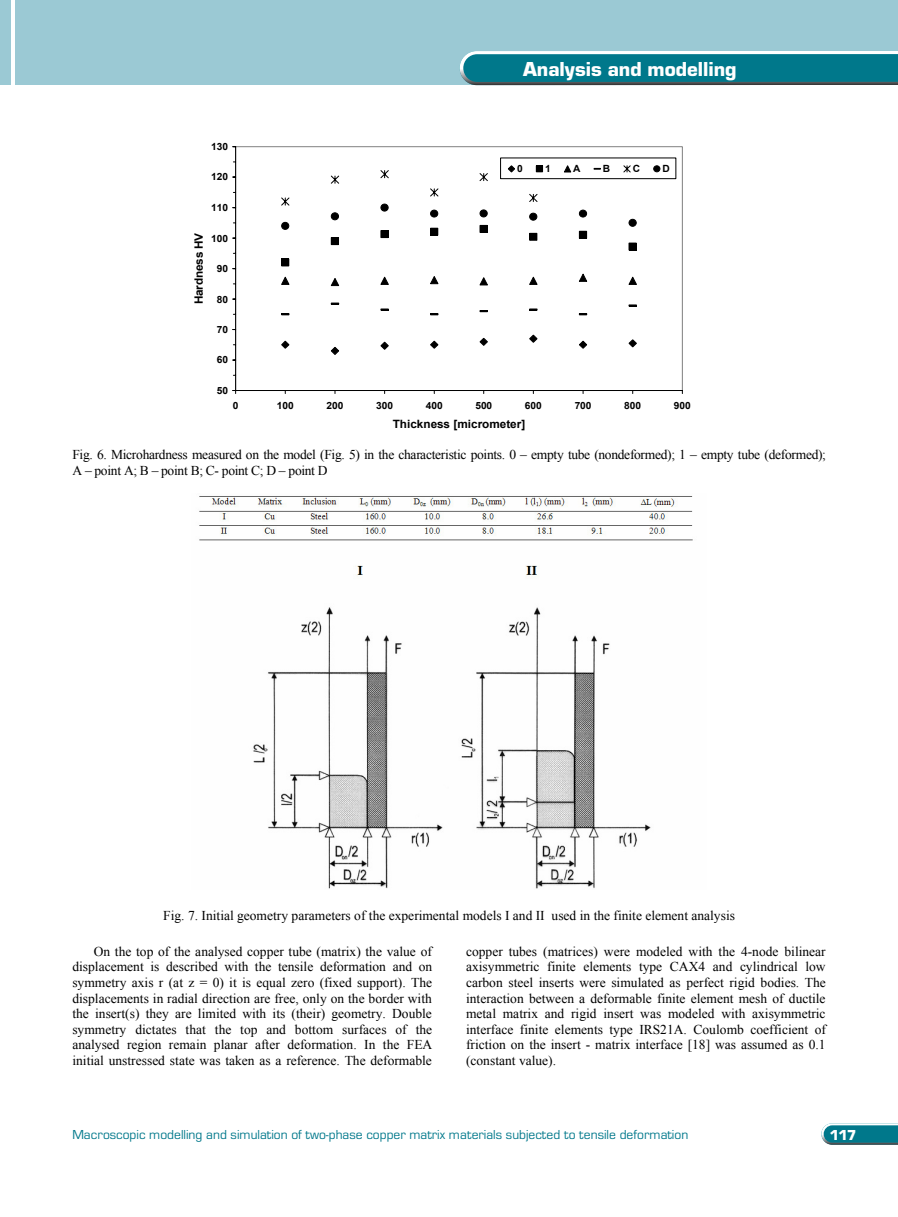
<style>
.page{position:relative;width:898px;height:1217px;background:#fff}
.page>*{position:absolute;margin:0;border:0;box-sizing:border-box;transform-origin:0 0}
.t1{font:21px "Eurostile TEE Blac";color:#fff}
.t2{font:15px "Eurostile TEE Blac";color:#fff}
.t3{font:13.5px/15.5px "Times New Roman";color:#000;text-align:justify}
.t4{font:13.5px/15.6px "Times New Roman";letter-spacing:-.02em;color:#000}
.t5{font:13.5px "Eurostile TEE";color:#00788b}
.t6{font:700 11.4px "Arial";letter-spacing:-.005em;color:#000}
.t7{font:700 9.9px "Arial";letter-spacing:-.005em;color:#000}
</style>
<div class="page">
<div style="left:0;top:0;width:11px;height:85px;background:#9bc9d4"></div>
<svg style="left:821px;top:1123px;width:76px;height:21px;background:#2a8998"></svg>
<div style="left:15px;top:0;width:882px;height:85px;background:#9bc9d4"></div>
<svg style="left:460px;top:51px;width:437px;height:34px;background:#208190"></svg>
<hr style="left:235px;top:147px;width:1px;height:243px;background:#000">
<hr style="left:235px;top:390px;width:447px;height:1px;background:#000">
<svg style="left:281px;top:340px;width:9px;height:9px"></svg>
<svg style="left:331px;top:347px;width:8px;height:8px"></svg>
<svg style="left:380px;top:341px;width:9px;height:9px"></svg>
<svg style="left:430px;top:340px;width:9px;height:9px"></svg>
<svg style="left:479px;top:337px;width:9px;height:9px"></svg>
<svg style="left:529px;top:334px;width:9px;height:9px"></svg>
<svg style="left:579px;top:340px;width:8px;height:9px"></svg>
<svg style="left:628px;top:339px;width:9px;height:9px"></svg>
<div style="left:281px;top:259px;width:8px;height:7px;background:#000"></div>
<div style="left:281px;top:258px;width:8px;height:8px;border:1px solid #000"></div>
<div style="left:331px;top:237px;width:7px;height:7px;background:#000"></div>
<div style="left:331px;top:237px;width:8px;height:8px;border:1px solid #000"></div>
<div style="left:381px;top:230px;width:7px;height:7px;background:#000"></div>
<div style="left:380px;top:230px;width:8px;height:8px;border:1px solid #000"></div>
<div style="left:430px;top:228px;width:7px;height:7px;background:#000"></div>
<div style="left:430px;top:228px;width:8px;height:7px;border:1px solid #000"></div>
<div style="left:480px;top:225px;width:7px;height:7px;background:#000"></div>
<div style="left:479px;top:225px;width:8px;height:8px;border:1px solid #000"></div>
<div style="left:529px;top:233px;width:7px;height:7px;background:#000"></div>
<div style="left:529px;top:233px;width:8px;height:7px;border:1px solid #000"></div>
<div style="left:579px;top:231px;width:7px;height:7px;background:#000"></div>
<div style="left:628px;top:243px;width:8px;height:7px;background:#000"></div>
<div style="left:628px;top:243px;width:8px;height:7px;border:1px solid #000"></div>
<svg style="left:281px;top:276px;width:9px;height:9px"></svg>
<svg style="left:330px;top:278px;width:10px;height:8px"></svg>
<svg style="left:380px;top:276px;width:9px;height:9px"></svg>
<svg style="left:430px;top:276px;width:9px;height:8px"></svg>
<svg style="left:479px;top:277px;width:9px;height:8px"></svg>
<svg style="left:529px;top:276px;width:9px;height:9px"></svg>
<svg style="left:579px;top:273px;width:8px;height:9px"></svg>
<svg style="left:628px;top:276px;width:9px;height:9px"></svg>
<svg style="left:281px;top:313px;width:8px;height:2px"></svg>
<svg style="left:331px;top:302px;width:8px;height:2px"></svg>
<svg style="left:380px;top:308px;width:8px;height:2px"></svg>
<svg style="left:430px;top:313px;width:8px;height:2px"></svg>
<svg style="left:479px;top:310px;width:8px;height:2px"></svg>
<svg style="left:529px;top:308px;width:8px;height:2px"></svg>
<svg style="left:579px;top:313px;width:7px;height:2px"></svg>
<svg style="left:628px;top:304px;width:8px;height:2px"></svg>
<div style="left:281px;top:222px;width:8px;height:7px;background:#000;border-radius:50%"></div>
<div style="left:281px;top:222px;width:8px;height:8px;border:1px solid #000;border-radius:50%"></div>
<div style="left:331px;top:213px;width:7px;height:7px;background:#000;border-radius:50%"></div>
<div style="left:331px;top:212px;width:8px;height:8px;border:1px solid #000;border-radius:50%"></div>
<div style="left:381px;top:204px;width:7px;height:7px;background:#000;border-radius:50%"></div>
<div style="left:380px;top:204px;width:8px;height:7px;border:1px solid #000;border-radius:50%"></div>
<div style="left:430px;top:210px;width:7px;height:7px;background:#000;border-radius:50%"></div>
<div style="left:430px;top:210px;width:8px;height:7px;border:1px solid #000;border-radius:50%"></div>
<div style="left:480px;top:210px;width:7px;height:7px;background:#000;border-radius:50%"></div>
<div style="left:479px;top:209px;width:8px;height:8px;border:1px solid #000;border-radius:50%"></div>
<div style="left:529px;top:213px;width:7px;height:7px;background:#000;border-radius:50%"></div>
<div style="left:529px;top:213px;width:8px;height:7px;border:1px solid #000;border-radius:50%"></div>
<div style="left:579px;top:210px;width:7px;height:7px;background:#000;border-radius:50%"></div>
<div style="left:579px;top:210px;width:7px;height:7px;border:1px solid #000;border-radius:50%"></div>
<div style="left:628px;top:219px;width:8px;height:7px;background:#000;border-radius:50%"></div>
<div style="left:628px;top:219px;width:8px;height:7px;border:1px solid #000;border-radius:50%"></div>
<div style="left:500px;top:158px;width:175px;height:21px;border:1px solid #000"></div>
<svg style="left:281px;top:165px;width:261px;height:41px"></svg>
<div style="left:535px;top:165px;width:7px;height:7px;border:1px solid #000"></div>
<svg style="left:564px;top:165px;width:7px;height:8px"></svg>
<svg style="left:623px;top:165px;width:8px;height:8px"></svg>
<svg style="left:653px;top:166px;width:6px;height:6px"></svg>
<div style="left:653px;top:165px;width:7px;height:7px;border:1px solid #000;border-radius:50%"></div>
<img style="left:199px;top:496px;width:494px;height:392px">
<h1 class="t1" style="left:523px;top:57px;width:215px">Analysis and modelling</h1>
<p class="t7" style="left:211px;top:140px;width:18px">130</p>
<p class="t7" style="left:211px;top:170px;width:18px">120</p>
<p class="t7" style="left:517px;top:162px;width:7px">0</p>
<p class="t7" style="left:545px;top:162px;width:7px">1</p>
<p class="t7" style="left:573px;top:162px;width:9px">A</p>
<p class="t7" style="left:602px;top:162px;width:9px">B</p>
<p class="t7" style="left:632px;top:162px;width:9px">C</p>
<p class="t7" style="left:662px;top:162px;width:9px">D</p>
<p class="t6" style="left:191px;top:304px;width:73px;rotate:-90deg">Hardness HV</p>
<p class="t7" style="left:211px;top:201px;width:18px">110</p>
<p class="t7" style="left:211px;top:231px;width:18px">100</p>
<p class="t7" style="left:217px;top:262px;width:13px">90</p>
<p class="t7" style="left:217px;top:292px;width:13px">80</p>
<p class="t7" style="left:217px;top:323px;width:13px">70</p>
<p class="t7" style="left:217px;top:353px;width:13px">60</p>
<p class="t7" style="left:217px;top:384px;width:13px">50</p>
<p class="t7" style="left:233px;top:398px;width:7px">0</p>
<p class="t7" style="left:277px;top:398px;width:18px">100</p>
<p class="t7" style="left:326px;top:398px;width:18px">200</p>
<p class="t7" style="left:376px;top:398px;width:18px">300</p>
<p class="t7" style="left:425px;top:398px;width:18px">400</p>
<p class="t7" style="left:475px;top:398px;width:18px">500</p>
<p class="t7" style="left:524px;top:398px;width:18px">600</p>
<p class="t7" style="left:574px;top:398px;width:18px">700</p>
<p class="t7" style="left:624px;top:398px;width:18px">800</p>
<p class="t7" style="left:673px;top:398px;width:18px">900</p>
<p class="t6" style="left:393px;top:416px;width:134px">Thickness [micrometer]</p>
<p class="t4" style="left:72px;top:446px;width:754px">Fig. 6. Microhardness measured on the model (Fig. 5) in the characteristic points. 0 – empty tube (nondeformed); 1 – empty tube (deformed);<br>A – point A; B – point B; C- point C; D – point D</p>
<p class="t3" style="left:163px;top:907px;width:573px">Fig. 7. Initial geometry parameters of the experimental models I and II used in the finite element analysis</p>
<p class="t3" style="left:72px;top:943px;width:361px;text-indent:21px">On the top of the analysed copper tube (matrix) the value of displacement is described with the tensile deformation and on symmetry axis r (at z = 0) it is equal zero (fixed support). The displacements in radial direction are free, only on the border with the insert(s) they are limited with its (their) geometry. Double symmetry dictates that the top and bottom surfaces of the analysed region remain planar after deformation. In the FEA initial unstressed state was taken as a reference. The deformable</p>
<p class="t3" style="left:466px;top:943px;width:361px">copper tubes (matrices) were modeled with the 4-node bilinear axisymmetric finite elements type CAX4 and cylindrical low carbon steel inserts were simulated as perfect rigid bodies. The interaction between a deformable finite element mesh of ductile metal matrix and rigid insert was modeled with axisymmetric interface finite elements type IRS21A. Coulomb coefficient of friction on the insert - matrix interface [18] was assumed as 0.1 (constant value).</p>
<p class="t5" style="left:72px;top:1127px;width:617px">Macroscopic modelling and simulation of two-phase copper matrix materials subjected to tensile deformation</p>
<p class="t2" style="left:829px;top:1126px;width:28px">117</p>
</div>
